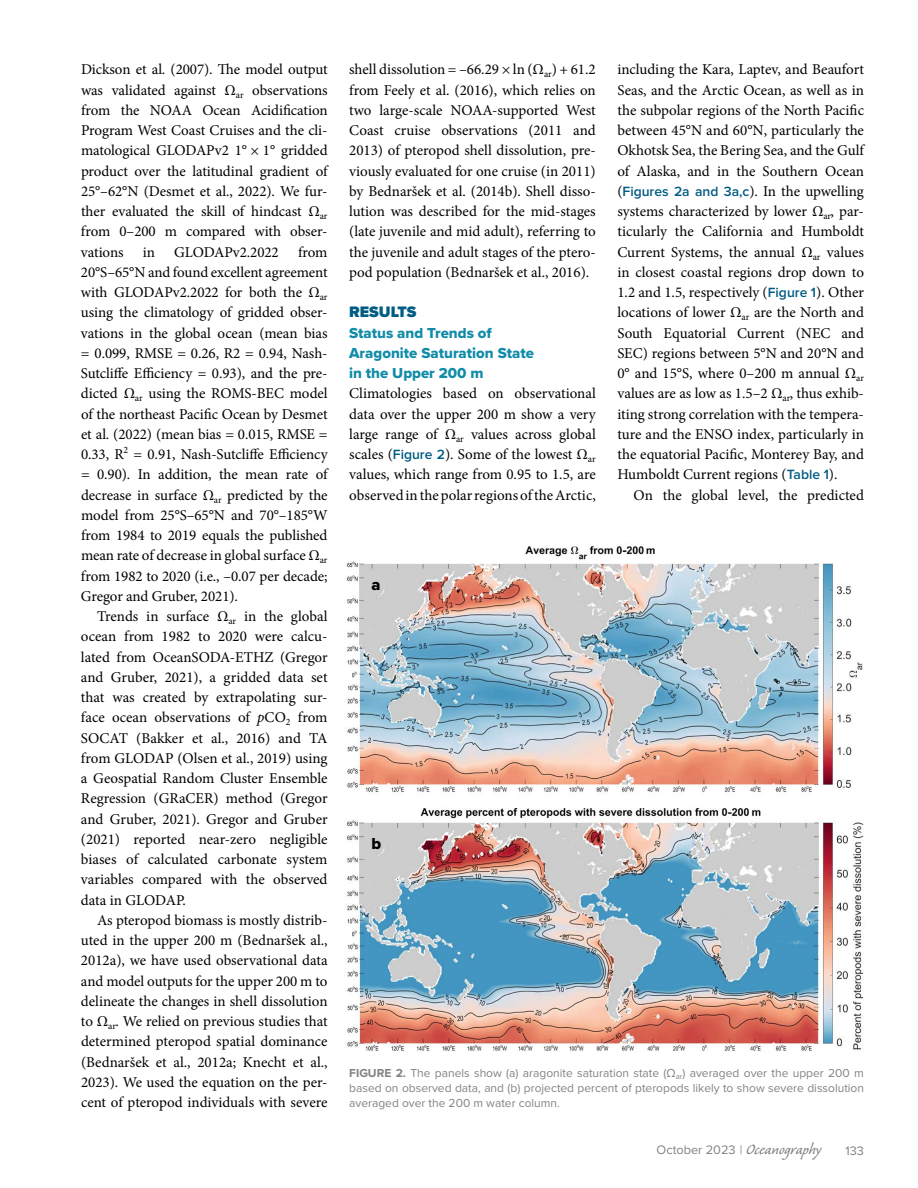
<style>
.page{position:relative;width:918px;height:1188px;background:#fff}
.page>*{position:absolute;margin:0;border:0;box-sizing:border-box;transform-origin:0 0}
.t1{font:16.5px "Proxima Nova Extrabld";color:#000}
.t2{font:900 15.75px "Proxima Nova";color:#005c83}
.t3{font:15px/20.2px "Minion Pro";letter-spacing:-.005em;color:#000;text-align:justify}
.t4{font:15px/20.2px "Proxima Nova Extrabld";color:#118ca8}
.t5{font:12.75px "Proxima Nova";color:#808285}
.t6{font:12px/15px "Proxima Nova";color:#808285;text-align:justify}
.s1{font-style:italic}
.s2{font-family:"Proxima Nova";font-weight:600;font-size:13.8px;color:#005c83}
.s3{font-weight:700}
.s4{font-family:"Caliban Std";font-size:18.75px}
</style>
<div class="page">
<img style="left:347px;top:546px;width:517px;height:506px">
<p class="t3" style="left:81px;top:59px;width:248px">Dickson et al. (2007). The model output was validated against Ω<sub>ar</sub> observations from the NOAA Ocean Acidification Program West Coast Cruises and the cli&shy;matological GLODAPv2 1° × 1° gridded product over the latitudinal gradient of 25°–62°N (Desmet et al., 2022). We fur&shy;ther evaluated the skill of hindcast Ω<sub>ar </sub>from 0–200 m compared with obser&shy;vations</p>
<p class="t3" style="left:81px;top:242px;width:248px;text-indent:217px">from 20°S–65°N and found excellent agreement with GLODAPv2.2022 for both the Ω<sub>ar </sub>using the climatology of gridded obser&shy;vations in the global ocean (mean bias = 0.099, RMSE = 0.26, R2 = 0.94, Nash-Sutcliffe Efficiency = 0.93), and the pre&shy;dicted Ω<sub>ar</sub> using the ROMS-BEC model of the northeast Pacific Ocean by Desmet et al. (2022) (mean bias = 0.015, RMSE = 0.33, R<sup>2</sup> = 0.91, Nash-Sutcliffe Efficiency = 0.90). In addition, the mean rate of decrease in surface Ω<sub>ar</sub> predicted by the model from 25°S–65°N and 70°–185°W from 1984 to 2019 equals the published mean rate of decrease in global surface Ω<sub>ar </sub>from 1982 to 2020 (i.e., –0.07 per decade; Gregor and Gruber, 2021).</p>
<p class="t3" style="left:81px;top:606px;width:248px;text-indent:16px">Trends in surface Ω<sub>ar</sub> in the global ocean from 1982 to 2020 were calcu&shy;lated from OceanSODA-ETHZ (Gregor and Gruber, 2021), a gridded data set that was created by extrapolating sur&shy;face ocean observations of <span class="s1">p</span>CO<sub>2</sub> from SOCAT (Bakker et al., 2016) and TA from GLODAP (Olsen et al., 2019) using a Geospatial Random Cluster Ensemble Regression (GRaCER) method (Gregor and Gruber, 2021). Gregor and Gruber (2021) reported near-zero negligible biases of calculated carbonate system variables compared with the observed data in GLODAP.</p>
<p class="t3" style="left:81px;top:910px;width:248px;text-indent:16px">As pteropod biomass is mostly distrib&shy;uted in the upper 200 m (Bednaršek al., 2012a), we have used observational data and model outputs for the upper 200 m to delineate the changes in shell dissolution to Ω<sub>ar</sub>. We relied on previous studies that determined pteropod spatial dominance (Bednaršek et al., 2012a; Knecht et al., 2023). We used the equation on the per&shy;cent of pteropod individuals with severe</p>
<p class="t3" style="left:143px;top:242px;width:14px">in</p>
<p class="t3" style="left:174px;top:242px;width:106px">GLODAPv2.2022</p>
<p class="t3" style="left:349px;top:59px;width:248px">shell dissolution = –66.29 × ln (Ω<sub>ar</sub>) + 61.2 from Feely et al. (2016), which relies on two large-scale NOAA-supported West Coast cruise observations (2011 and 2013) of pteropod shell dissolution, pre&shy;viously evaluated for one cruise (in 2011) by Bednaršek et al. (2014b). Shell disso&shy;lution was described for the mid-stages (late juvenile and mid adult), referring to the juvenile and adult stages of the ptero&shy;pod population (Bednaršek et al., 2016).</p>
<p class="t2" style="left:349px;top:300px;width:69px">RESULTS</p>
<p class="t4" style="left:349px;top:322px;width:186px">Status and Trends of<br>Aragonite Saturation State in the Upper 200 m</p>
<p class="t3" style="left:349px;top:383px;width:248px">Climatologies based on observational data over the upper 200 m show a very large range of Ω<sub>ar</sub> values across global scales (<span class="s2">Figure 2</span>). Some of the lowest Ω<sub>ar </sub>values, which range from 0.95 to 1.5, are observed in the polar regions of the Arctic,</p>
<p class="t3" style="left:617px;top:59px;width:248px">including the Kara, Laptev, and Beaufort Seas, and the Arctic Ocean, as well as in the subpolar regions of the North Pacific between 45°N and 60°N, particularly the Okhotsk Sea, the Bering Sea, and the Gulf of Alaska, and in the Southern Ocean (<span class="s2">Figures 2a and 3a,c</span>). In the upwelling systems characterized by lower Ω<sub>ar</sub>, par&shy;ticularly the California and Humboldt Current Systems, the annual Ω<sub>ar</sub> values in closest coastal regions drop down to 1.2 and 1.5, respectively (<span class="s2">Figure 1</span>). Other locations of lower Ω<sub>ar</sub> are the North and South Equatorial Current (NEC and SEC) regions between 5°N and 20°N and 0° and 15°S, where 0–200 m annual Ω<sub>ar </sub>values are as low as 1.5–2 Ω<sub>ar</sub>, thus exhib&shy;iting strong correlation with the tempera&shy;ture and the ENSO index, particularly in the equatorial Pacific, Monterey Bay, and Humboldt Current regions (<span class="s2">Table 1</span>).</p>
<p class="t3" style="left:634px;top:485px;width:232px">On the global level, the predicted</p>
<p class="t1" style="left:372px;top:572px;width:11px">a</p>
<p class="t1" style="left:372px;top:831px;width:11px">b</p>
<p class="t6" style="left:349px;top:1065px;width:516px"><span class="s3">FIGURE 2.</span> The panels show (a) aragonite saturation state (Ω<sub>ar</sub>) averaged over the upper 200 m based on observed data, and (b) projected percent of pteropods likely to show severe dissolution averaged over the 200 m water column.</p>
<p class="t5" style="left:657px;top:1143px;width:166px">October 2023 | <span class="s4">Oceanography</span></p>
<p class="t5" style="left:845px;top:1143px;width:20px">133</p>
</div>
